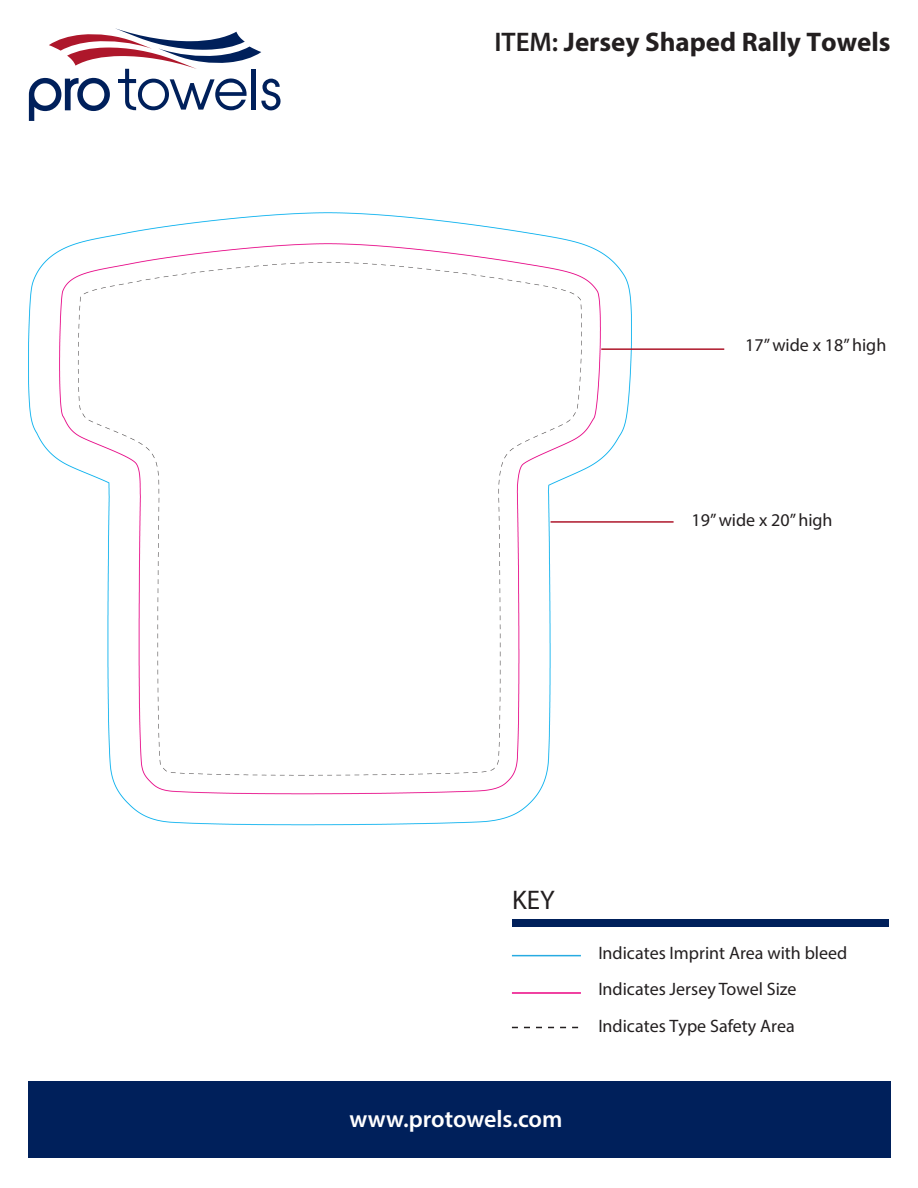
<style>
.page{position:relative;width:918px;height:1188px;background:#fff}
.page>*{position:absolute;margin:0;border:0;box-sizing:border-box;transform-origin:0 0}
.t1{font:700 27px "Myriad Pro";color:#231f20}
.t2{font:27px "Myriad Pro";color:#231f20}
.t3{font:600 24px "Myriad Pro";color:#fff}
.t4{font:18px/36.8px "Myriad Pro";color:#231f20}
.s1{font-weight:600}
</style>
<div class="page">
<img style="left:28px;top:212px;width:604px;height:614px">
<svg style="left:29px;top:28px;width:252px;height:93px"></svg>
<div style="left:28px;top:1081px;width:863px;height:77px;background:#00205b"></div>
<hr style="left:551px;top:521px;width:123px;height:2px;background:#ae172b">
<hr style="left:601px;top:348px;width:123px;height:2px;background:#ae172b">
<hr style="left:512px;top:955px;width:69px;height:1px;background:#27abe2">
<hr style="left:512px;top:992px;width:69px;height:2px;background:#ec0484">
<svg style="left:512px;top:1027px;width:67px;height:1px"></svg>
<div style="left:512px;top:919px;width:377px;height:8px;background:#00205b"></div>
<h1 class="t1" style="left:494px;top:24px;width:398px"><span class="s1">ITEM:</span> Jersey Shaped Rally Towels</h1>
<p class="t4" style="left:745px;top:327px;width:143px">17” wide x 18” high</p>
<p class="t4" style="left:692px;top:501px;width:143px">19” wide x 20” high</p>
<h1 class="t2" style="left:512px;top:884px;width:44px">KEY</h1>
<h2 class="t3" style="left:350px;top:1104px;width:214px">www.protowels.com</h2>
<p class="t4" style="left:598px;top:934px;width:251px">Indicates Imprint Area with bleed<br>Indicates Jersey Towel Size<br>Indicates Type Safety Area</p>
</div>
